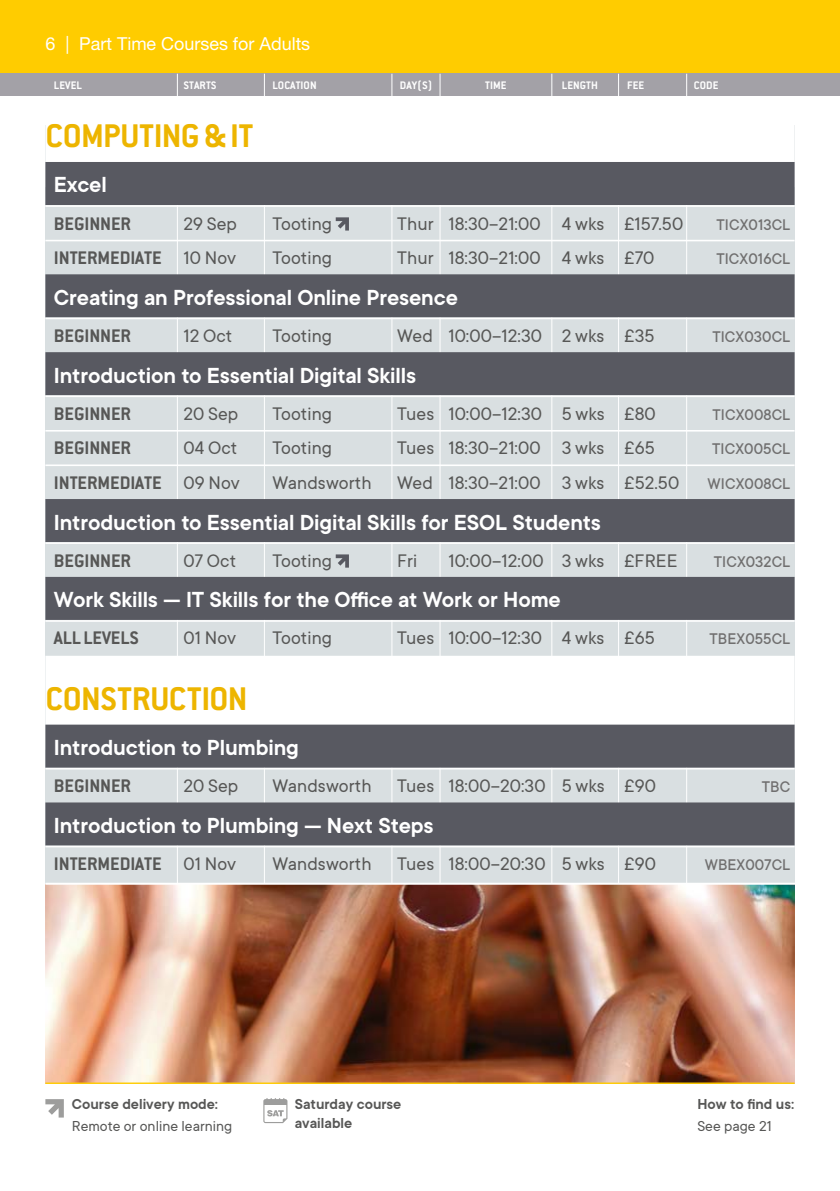
<style>
.page{position:relative;width:840px;height:1191px;background:#fff}
.page>*{position:absolute;margin:0;border:0;box-sizing:border-box;transform-origin:0 0}
.Headline{font:700 36px "Conduit ITC Std";letter-spacing:-.01em;color:#edb500}
.Course_Title__W{font:600 24px "TT Commons";letter-spacing:-.005em;color:#fff}
.Instance{font:20px "TT Commons";letter-spacing:.005em;color:#575756}
.Instance-2{font:700 20px "Conduit ITC Std";letter-spacing:-.005em;color:#575756}
.t1{font:18px "Helvetica Neue LT Std";color:#fff}
.Instance-3{font:500 17px "TT Commons";letter-spacing:.005em;color:#706f6f}
.t2{font:600 15.8px/19px "TT Commons";color:#575756}
.t3{font:15.8px "TT Commons";color:#575756}
.t4{font:700 12px "Conduit ITC Std";letter-spacing:.005em;color:#fff}
.s1{font-family:"TT Commons";font-weight:400}
</style>
<div class="page">
<div style="left:45px;top:125px;width:749px;height:958px;background:#d9dfe1"></div>
<hr style="left:685px;top:125px;width:1px;height:957px;background:#fff">
<hr style="left:177px;top:125px;width:1px;height:957px;background:#fff">
<hr style="left:264px;top:125px;width:1px;height:957px;background:#fff">
<hr style="left:391px;top:125px;width:1px;height:957px;background:#fff">
<hr style="left:439px;top:125px;width:1px;height:957px;background:#fff">
<hr style="left:551px;top:125px;width:1px;height:957px;background:#fff">
<hr style="left:617px;top:125px;width:1px;height:957px;background:#fff">
<hr style="left:839px;top:0;width:1px;height:74px;background:#fc0">
<div style="left:0;top:0;width:839px;height:74px;background:#fc0"></div>
<div style="left:45px;top:93px;width:749px;height:94px;background:#fff"></div>
<div style="left:45px;top:162px;width:749px;height:43px;background:#585961"></div>
<hr style="left:45px;top:205px;width:749px;height:2px;background:#fff">
<hr style="left:45px;top:240px;width:749px;height:1px;background:#fff">
<div style="left:45px;top:274px;width:749px;height:43px;background:#585961"></div>
<hr style="left:45px;top:318px;width:749px;height:1px;background:#fff">
<div style="left:45px;top:352px;width:749px;height:43px;background:#585961"></div>
<hr style="left:45px;top:395px;width:749px;height:2px;background:#fff">
<hr style="left:45px;top:430px;width:749px;height:1px;background:#fff">
<hr style="left:45px;top:464px;width:749px;height:2px;background:#fff">
<div style="left:45px;top:499px;width:749px;height:43px;background:#585961"></div>
<hr style="left:45px;top:542px;width:749px;height:2px;background:#fff">
<div style="left:45px;top:577px;width:749px;height:43px;background:#585961"></div>
<hr style="left:45px;top:620px;width:749px;height:2px;background:#fff">
<svg style="left:335px;top:217px;width:14px;height:13px"></svg>
<svg style="left:335px;top:554px;width:14px;height:13px"></svg>
<div style="left:45px;top:656px;width:749px;height:94px;background:#fff"></div>
<div style="left:45px;top:724px;width:749px;height:43px;background:#585961"></div>
<hr style="left:45px;top:768px;width:749px;height:1px;background:#fff">
<div style="left:45px;top:802px;width:749px;height:43px;background:#585961"></div>
<hr style="left:45px;top:845px;width:749px;height:2px;background:#fff">
<img style="left:45px;top:884px;width:749px;height:198px">
<hr style="left:45px;top:882px;width:757px;height:2px;background:#fff">
<svg style="left:839px;top:74px;width:1px;height:22px"></svg>
<div style="left:0;top:74px;width:839px;height:22px;background:#a3a1a7"></div>
<hr style="left:45px;top:1082px;width:749px;height:2px;background:#fc0">
<svg style="left:45px;top:1099px;width:19px;height:18px"></svg>
<svg style="left:263px;top:1098px;width:24px;height:25px"></svg>
<svg style="left:177px;top:74px;width:1px;height:22px"></svg>
<svg style="left:264px;top:74px;width:1px;height:22px"></svg>
<svg style="left:391px;top:74px;width:1px;height:22px"></svg>
<svg style="left:439px;top:74px;width:1px;height:22px"></svg>
<svg style="left:551px;top:74px;width:1px;height:22px"></svg>
<p class="t1" style="left:45px;top:33px;width:266px">6 | Part Time Courses for Adults</p>
<p class="t4" style="left:54px;top:78px;width:30px">LEVEL</p>
<p class="t4" style="left:183px;top:78px;width:34px">STARTS</p>
<p class="t4" style="left:272px;top:78px;width:46px">LOCATION</p>
<p class="t4" style="left:399px;top:78px;width:34px">DAY(S)</p>
<p class="t4" style="left:485px;top:78px;width:23px">TIME</p>
<p class="t4" style="left:561px;top:78px;width:38px">LENGTH</p>
<p class="t4" style="left:626px;top:78px;width:19px">FEE</p>
<p class="t4" style="left:693px;top:78px;width:26px">CODE</p>
<p class="Headline" style="left:45px;top:114px;width:209px">COMPUTING &amp; IT</p>
<p class="Course_Title__W" style="left:54px;top:170px;width:54px">Excel</p>
<p class="Instance-2" style="left:54px;top:211px;width:79px">BEGINNER</p>
<p class="Instance" style="left:183px;top:211px;width:55px">29 Sep</p>
<p class="Instance" style="left:272px;top:211px;width:61px">Tooting</p>
<p class="Instance" style="left:397px;top:211px;width:287px">Thur 18:30–21:00 4 wks £157.50</p>
<p class="Instance-3" style="left:716px;top:214px;width:75px">TICX013CL</p>
<p class="Instance-2" style="left:54px;top:246px;width:184px">INTERMEDIATE <span class="s1">10 Nov</span></p>
<p class="Instance" style="left:272px;top:245px;width:61px">Tooting</p>
<p class="Instance" style="left:397px;top:245px;width:258px">Thur 18:30–21:00 4 wks £70</p>
<p class="Instance-3" style="left:716px;top:248px;width:75px">TICX016CL</p>
<p class="Course_Title__W" style="left:54px;top:282px;width:405px">Creating an Professional Online Presence</p>
<p class="Instance-2" style="left:54px;top:323px;width:79px">BEGINNER</p>
<p class="Instance" style="left:183px;top:323px;width:50px">12 Oct</p>
<p class="Instance" style="left:272px;top:323px;width:61px">Tooting</p>
<p class="Instance" style="left:397px;top:323px;width:258px">Wed 10:00–12:30 2 wks £35</p>
<p class="Instance-3" style="left:712px;top:326px;width:79px">TICX030CL</p>
<p class="Course_Title__W" style="left:54px;top:360px;width:363px">Introduction to Essential Digital Skills</p>
<p class="Instance-2" style="left:54px;top:401px;width:79px">BEGINNER</p>
<p class="Instance" style="left:183px;top:401px;width:56px">20 Sep</p>
<p class="Instance" style="left:272px;top:401px;width:61px">Tooting</p>
<p class="Instance" style="left:397px;top:401px;width:260px">Tues 10:00–12:30 5 wks £80</p>
<p class="Instance-3" style="left:712px;top:404px;width:79px">TICX008CL</p>
<p class="Instance-2" style="left:54px;top:436px;width:79px">BEGINNER</p>
<p class="Instance" style="left:183px;top:435px;width:55px">04 Oct</p>
<p class="Instance" style="left:272px;top:435px;width:61px">Tooting</p>
<p class="Instance" style="left:397px;top:435px;width:259px">Tues 18:30–21:00 3 wks £65</p>
<p class="Instance-3" style="left:711px;top:438px;width:79px">TICX005CL</p>
<p class="Instance-2" style="left:54px;top:470px;width:187px">INTERMEDIATE <span class="s1">09 Nov</span></p>
<p class="Instance" style="left:272px;top:470px;width:101px">Wandsworth</p>
<p class="Instance" style="left:397px;top:470px;width:283px">Wed 18:30–21:00 3 wks £52.50</p>
<p class="Instance-3" style="left:707px;top:473px;width:84px">WICX008CL</p>
<p class="Course_Title__W" style="left:54px;top:507px;width:548px">Introduction to Essential Digital Skills for ESOL Students</p>
<p class="Instance-2" style="left:54px;top:548px;width:79px">BEGINNER</p>
<p class="Instance" style="left:183px;top:548px;width:54px">07 Oct</p>
<p class="Instance" style="left:272px;top:548px;width:61px">Tooting</p>
<p class="Instance" style="left:397px;top:548px;width:21px">Fri</p>
<p class="Instance" style="left:448px;top:548px;width:231px">10:00–12:00 3 wks £FREE</p>
<p class="Instance-3" style="left:713px;top:550px;width:78px">TICX032CL</p>
<p class="Course_Title__W" style="left:54px;top:584px;width:508px">Work Skills — IT Skills for the Office at Work or Home</p>
<p class="Instance-2" style="left:54px;top:626px;width:86px">ALL LEVELS</p>
<p class="Instance" style="left:183px;top:626px;width:54px">01 Nov</p>
<p class="Instance" style="left:272px;top:626px;width:61px">Tooting</p>
<p class="Instance" style="left:397px;top:626px;width:259px">Tues 10:00–12:30 4 wks £65</p>
<p class="Instance-3" style="left:709px;top:628px;width:82px">TBEX055CL</p>
<p class="Headline" style="left:45px;top:677px;width:203px">CONSTRUCTION</p>
<p class="Course_Title__W" style="left:54px;top:732px;width:246px">Introduction to Plumbing</p>
<p class="Instance-2" style="left:54px;top:774px;width:79px">BEGINNER</p>
<p class="Instance" style="left:183px;top:773px;width:56px">20 Sep</p>
<p class="Instance" style="left:272px;top:773px;width:101px">Wandsworth</p>
<p class="Instance" style="left:397px;top:773px;width:260px">Tues 18:00–20:30 5 wks £90</p>
<p class="Instance-3" style="left:761px;top:776px;width:30px">TBC</p>
<p class="Course_Title__W" style="left:54px;top:810px;width:381px">Introduction to Plumbing — Next Steps</p>
<p class="Instance-2" style="left:54px;top:851px;width:184px">INTERMEDIATE <span class="s1">01 Nov</span></p>
<p class="Instance" style="left:272px;top:851px;width:101px">Wandsworth</p>
<p class="Instance" style="left:397px;top:851px;width:260px">Tues 18:00–20:30 5 wks £90</p>
<p class="Instance-3" style="left:704px;top:854px;width:87px">WBEX007CL</p>
<p class="t2" style="left:72px;top:1094px;width:148px">Course delivery mode:</p>
<p class="t3" style="left:72px;top:1115px;width:162px">Remote or online learning</p>
<p class="t2" style="left:295px;top:1094px;width:108px">Saturday course available</p>
<p class="t2" style="left:697px;top:1094px;width:98px">How to find us:</p>
<p class="t3" style="left:697px;top:1115px;width:76px">See page 21</p>
</div>
